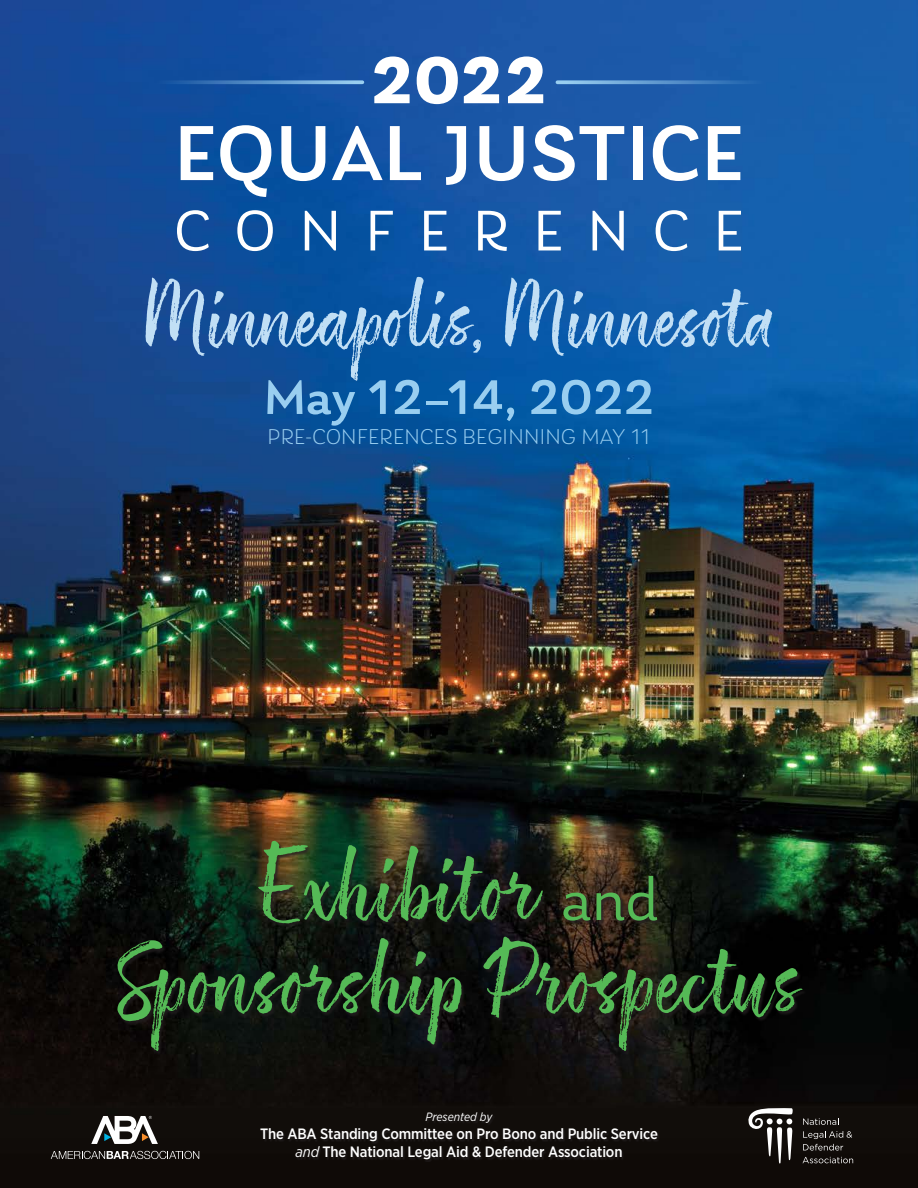
<style>
.page{position:relative;width:918px;height:1188px;background:#fff}
.page>*{position:absolute;margin:0;border:0;box-sizing:border-box;transform-origin:0 0}
.t1{font:90px/93px "ATS Script";letter-spacing:.01em;color:#55ba56;text-align:center}
.t2{font:500 81.9px "Laca";letter-spacing:.01em;color:#fff}
.t3{font:81px "ATS Script";letter-spacing:.01em;color:#c1dff5}
.t4{font:700 69.45px "Laca";color:#fff}
.t5{font:60.15px "Laca";letter-spacing:.4em;color:#fff}
.t6{font:500 51px "Laca";color:#99cef0}
.t7{font:300 22.5px "Laca";letter-spacing:.015em;color:#99cef0}
.t8{font:500 15px/18px "Gotham Narrow";letter-spacing:-.01em;color:#fff;text-align:center}
.t9{font:italic 12px "Gotham Narrow";color:#fff}
.s1{font-family:"Laca";font-size:63px}
.s2{font-weight:400;font-style:italic}
</style>
<div class="page">
<img style="left:0;top:0;width:918px;height:1188px">
<div style="left:261px;top:1113px;width:399px;height:49px;background:#110d0a"></div>
<div style="left:119px;top:841px;width:688px;height:214px;background:#231f20;opacity:.75"></div>
<svg style="left:124px;top:80px;width:238px;height:4px"></svg>
<svg style="left:51px;top:1151px;width:148px;height:8px"></svg>
<svg style="left:91px;top:1116px;width:67px;height:28px"></svg>
<svg style="left:748px;top:1107px;width:46px;height:57px"></svg>
<svg style="left:803px;top:1118px;width:36px;height:7px"></svg>
<svg style="left:803px;top:1131px;width:49px;height:20px"></svg>
<svg style="left:803px;top:1157px;width:50px;height:6px"></svg>
<svg style="left:557px;top:80px;width:239px;height:4px"></svg>
<h3 class="t4" style="left:371px;top:39px;width:178px">2022</h3>
<h2 class="t2" style="left:174px;top:106px;width:571px">EQUAL JUSTICE</h2>
<h3 class="t5" style="left:174px;top:197px;width:571px">CONFERENCE</h3>
<h3 class="t3" style="left:146px;top:271px;width:628px">Minneapolis, Minnesota</h3>
<h3 class="t6" style="left:264px;top:368px;width:392px">May 12–14, 2022</h3>
<h3 class="t7" style="left:268px;top:424px;width:384px">PRE-CONFERENCES BEGINNING MAY 11</h3>
<h1 class="t1" style="left:117px;top:842px;width:688px">Exhibitor <span class="s1">and<br></span>Sponsorship Prospectus</h1>
<p class="t9" style="left:426px;top:1109px;width:68px">Presented by</p>
<p class="t8" style="left:260px;top:1125px;width:399px">The ABA Standing Committee on Pro Bono and Public Service <span class="s2">and</span> The National Legal Aid &amp; Defender Association</p>
</div>
